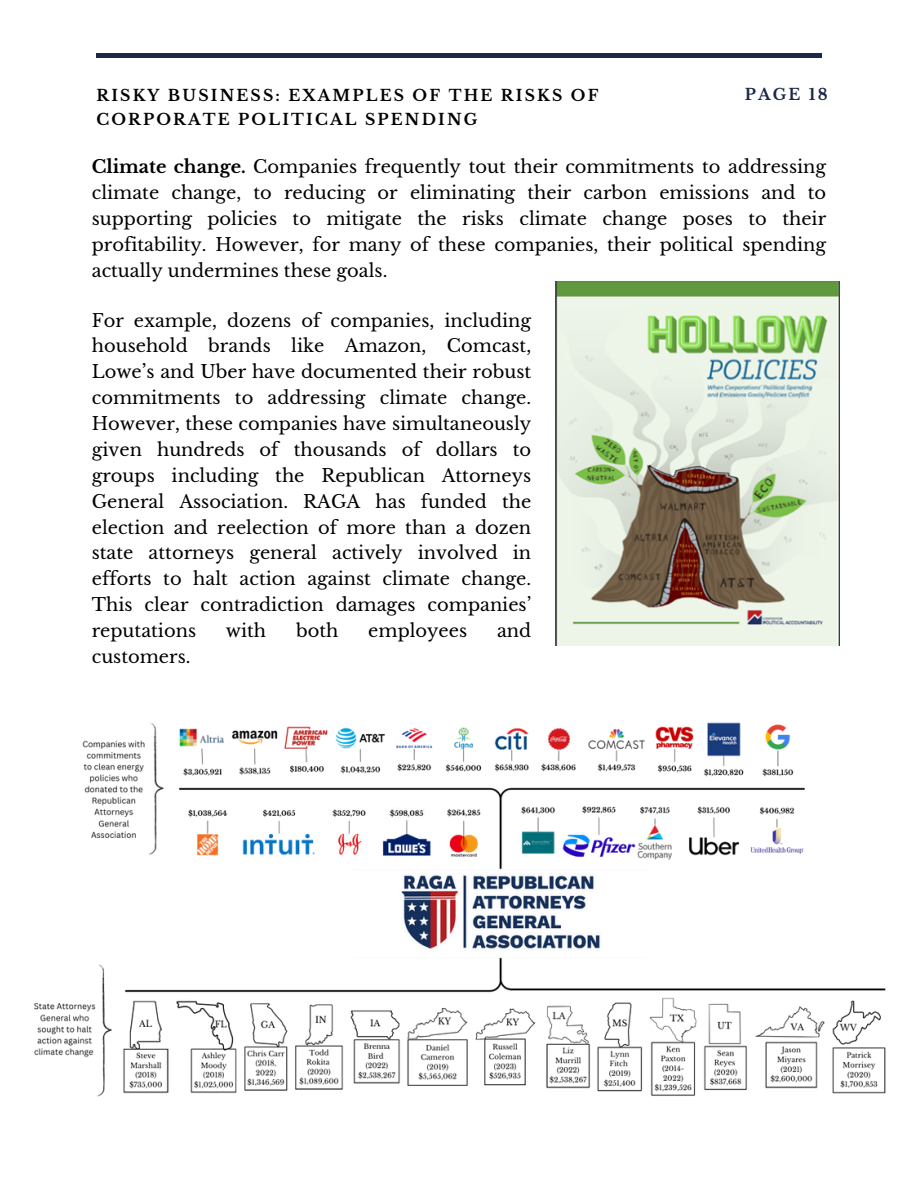
<style>
.page{position:relative;width:918px;height:1188px;background:#fff}
.page>*{position:absolute;margin:0;border:0;box-sizing:border-box;transform-origin:0 0}
.t1{font:17.85px/25.8px "Libre Baskerville";color:#000;text-align:justify}
.t2{font:700 15.6px "Libre Baskerville";letter-spacing:.14em;color:#000}
.t3{font:700 15.6px "Libre Baskerville";letter-spacing:.14em;color:#1b2946}
.s1{font-weight:700}
</style>
<div class="page">
<div style="left:96px;top:53px;width:725px;height:5px;background:#1b2946"></div>
<img style="left:555px;top:282px;width:285px;height:363px">
<img style="left:33px;top:722px;width:853px;height:375px">
<p class="t2" style="left:96px;top:86px;width:503px">RISKY BUSINESS: EXAMPLES OF THE RISKS OF</p>
<p class="t3" style="left:745px;top:85px;width:85px">PAGE 18</p>
<p class="t2" style="left:96px;top:110px;width:382px">CORPORATE POLITICAL SPENDING</p>
<p class="t1" style="left:92px;top:154px;width:736px"><span class="s1">Climate change.</span> Companies frequently tout their commitments to addressing climate change, to reducing or eliminating their carbon emissions and to supporting policies to mitigate the risks climate change poses to their profitability. However, for many of these companies, their political spending actually undermines these goals.</p>
<p class="t1" style="left:92px;top:307px;width:441px">For example, dozens of companies, including household brands like Amazon, Comcast, Lowe’s and Uber have documented their robust commitments to addressing climate change.<br>However, these companies have simultaneously given hundreds of thousands of dollars to groups including the Republican Attorneys General Association. RAGA has funded the election and reelection of more than a dozen state attorneys general actively involved in efforts to halt action against climate change.<br>This clear contradiction damages companies’ reputations</p>
<p class="t1" style="left:226px;top:618px;width:42px">with</p>
<p class="t1" style="left:296px;top:618px;width:44px">both</p>
<p class="t1" style="left:368px;top:618px;width:100px">employees</p>
<p class="t1" style="left:497px;top:618px;width:36px">and</p>
<p class="t1" style="left:92px;top:644px;width:100px">customers.</p>
</div>
